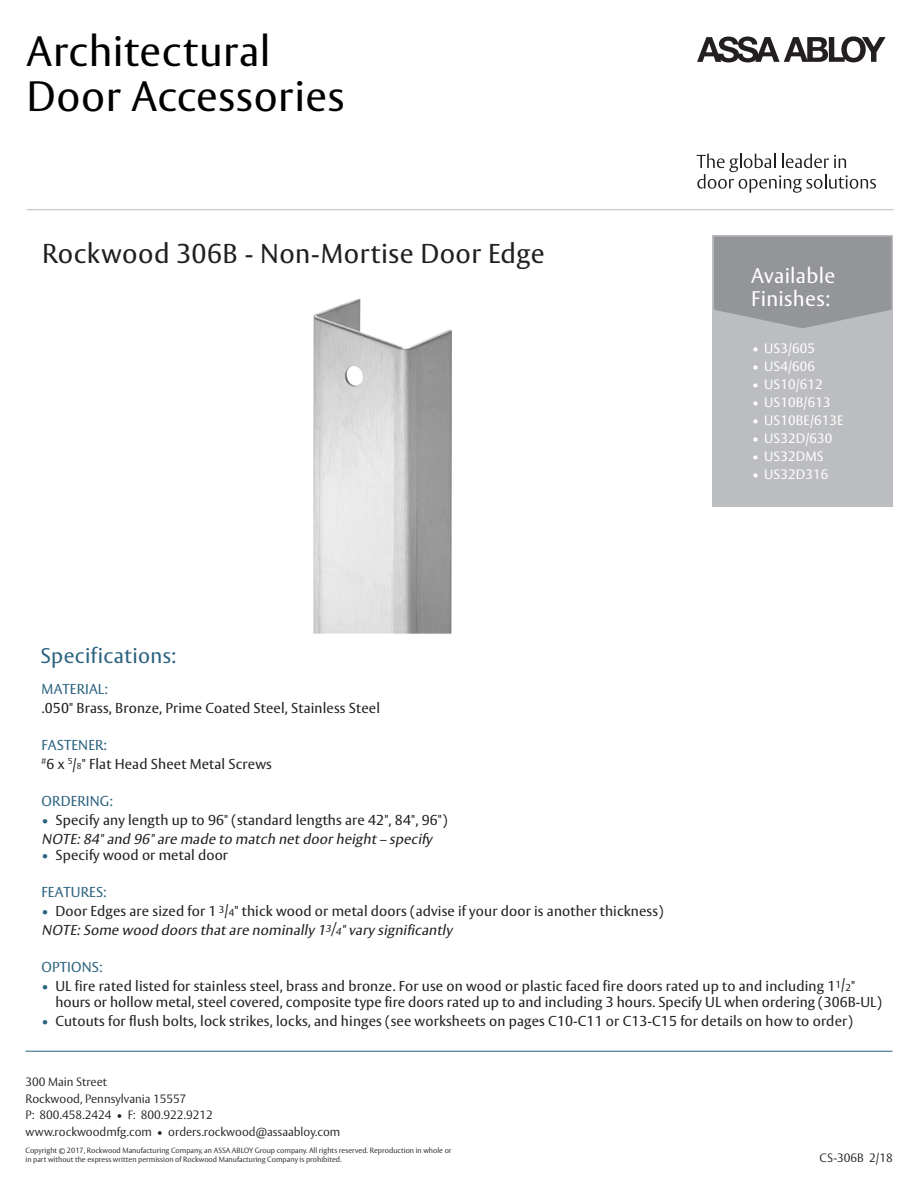
<style>
.page{position:relative;width:918px;height:1188px;background:#fff}
.page>*{position:absolute;margin:0;border:0;box-sizing:border-box;transform-origin:0 0}
.t1{font:42px/45.8px "ASSA Vesta";letter-spacing:.015em;color:#000}
.t2{font:27px "ASSA Vesta";letter-spacing:.015em;color:#231f20}
.t3{font:21px/22.5px "ASSA Vesta";letter-spacing:.015em;color:#fff}
.t4{font:21px "ASSA Vesta";letter-spacing:.015em;color:#2b627f}
.t5{font:14.25px/16.5px "ASSA Vesta";letter-spacing:.01em;color:#231f20}
.t6{font:italic 14.25px "ASSA Vesta";color:#231f20}
.t7{font:14.25px "ASSA Vesta";letter-spacing:.01em;color:#2b627f}
.t8{font:13.5px "ASSA Vesta";letter-spacing:.01em;color:#fff}
.t9{font:300 12px/16.5px "ASSA Vesta";color:#231f20}
.t10{font:300 7.5px/9px "ASSA Vesta";color:#231f20}
.s1{font-size:8.55px}
.s2{color:#2b627f}
.s3{font-size:10.05px}
</style>
<div class="page">
<div style="left:713px;top:235px;width:180px;height:272px;background:#bcbdc0"></div>
<svg style="left:714px;top:237px;width:178px;height:91px;background:#97989b"></svg>
<hr style="left:26px;top:1051px;width:866px;height:1px;background:#2b627f">
<img style="left:313px;top:298px;width:139px;height:336px">
<svg style="left:697px;top:36px;width:189px;height:26px"></svg>
<svg style="left:697px;top:154px;width:179px;height:39px"></svg>
<hr style="left:27px;top:209px;width:867px;height:1px;background:#bcbdc0">
<p class="t1" style="left:27px;top:30px;width:319px">Architectural<br>Door Accessories</p>
<p class="t2" style="left:42px;top:237px;width:504px">Rockwood 306B - Non-Mortise Door Edge</p>
<p class="t3" style="left:751px;top:265px;width:86px">Available<br>Finishes:</p>
<p class="t8" style="left:752px;top:340px;width:64px">• US3/605</p>
<p class="t8" style="left:752px;top:358px;width:64px">• US4/606</p>
<p class="t8" style="left:752px;top:376px;width:72px">• US10/612</p>
<p class="t8" style="left:752px;top:394px;width:80px">• US10B/613</p>
<p class="t8" style="left:752px;top:412px;width:93px">• US10BE/613E</p>
<p class="t8" style="left:752px;top:430px;width:82px">• US32D/630</p>
<p class="t8" style="left:752px;top:448px;width:73px">• US32DMS</p>
<p class="t8" style="left:752px;top:466px;width:78px">• US32D316</p>
<p class="t4" style="left:41px;top:642px;width:137px">Specifications:</p>
<p class="t7" style="left:42px;top:681px;width:68px">MATERIAL:</p>
<p class="t5" style="left:42px;top:700px;width:340px">.050" Brass, Bronze, Prime Coated Steel, Stainless Steel</p>
<p class="t7" style="left:42px;top:737px;width:67px">FASTENER:</p>
<p class="t5" style="left:42px;top:756px;width:232px"><sup>#</sup>6 x <sup>5</sup>/<span class="s1">8</span>" Flat Head Sheet Metal Screws</p>
<p class="t7" style="left:42px;top:793px;width:73px">ORDERING:</p>
<p class="t5" style="left:42px;top:812px;width:407px"><span class="s2">•</span> Specify any length up to 96" (standard lengths are 42", 84", 96")</p>
<p class="t6" style="left:42px;top:830px;width:395px">NOTE: 84" and 96" are made to match net door height – specify</p>
<p class="t5" style="left:42px;top:847px;width:188px"><span class="s2">•</span> Specify wood or metal door</p>
<p class="t7" style="left:42px;top:884px;width:67px">FEATURES:</p>
<p class="t5" style="left:42px;top:903px;width:624px"><span class="s2">•</span> Door Edges are sized for 1 <sup>3</sup>/<span class="s3">4</span>" thick wood or metal doors (advise if your door is another thickness)</p>
<p class="t6" style="left:42px;top:921px;width:415px">NOTE: Some wood doors that are nominally 1<sup>3</sup>/<span class="s3">4</span>" vary significantly</p>
<p class="t7" style="left:42px;top:958px;width:62px">OPTIONS:</p>
<p class="t5" style="left:55px;top:978px;width:828px;text-indent:-14px"><span class="s2">•</span> UL fire rated listed for stainless steel, brass and bronze. For use on wood or plastic faced fire doors rated up to and including 1<sup>1</sup>/<span class="s3">2</span>" hours or hollow metal, steel covered, composite type fire doors rated up to and including 3 hours. Specify UL when ordering (306B-UL)</p>
<p class="t5" style="left:42px;top:1013px;width:813px"><span class="s2">•</span> Cutouts for flush bolts, lock strikes, locks, and hinges (see worksheets on pages C10-C11 or C13-C15 for details on how to order)</p>
<p class="t9" style="left:26px;top:1074px;width:163px">300 Main Street<br>Rockwood, Pennsylvania 15557</p>
<p class="t9" style="left:26px;top:1107px;width:189px">P: 800.458.2424 • F: 800.922.9212</p>
<p class="t9" style="left:26px;top:1124px;width:316px">www.rockwoodmfg.com • orders.rockwood@assaabloy.com</p>
<p class="t10" style="left:26px;top:1147px;width:428px">Copyright © 2017, Rockwood Manufacturing Company, an ASSA ABLOY Group company. All rights reserved. Reproduction in whole or in part without the express written permission of Rockwood Manufacturing Company is prohibited.</p>
<p class="t9" style="left:820px;top:1151px;width:75px">CS-306B 2/18</p>
</div>
